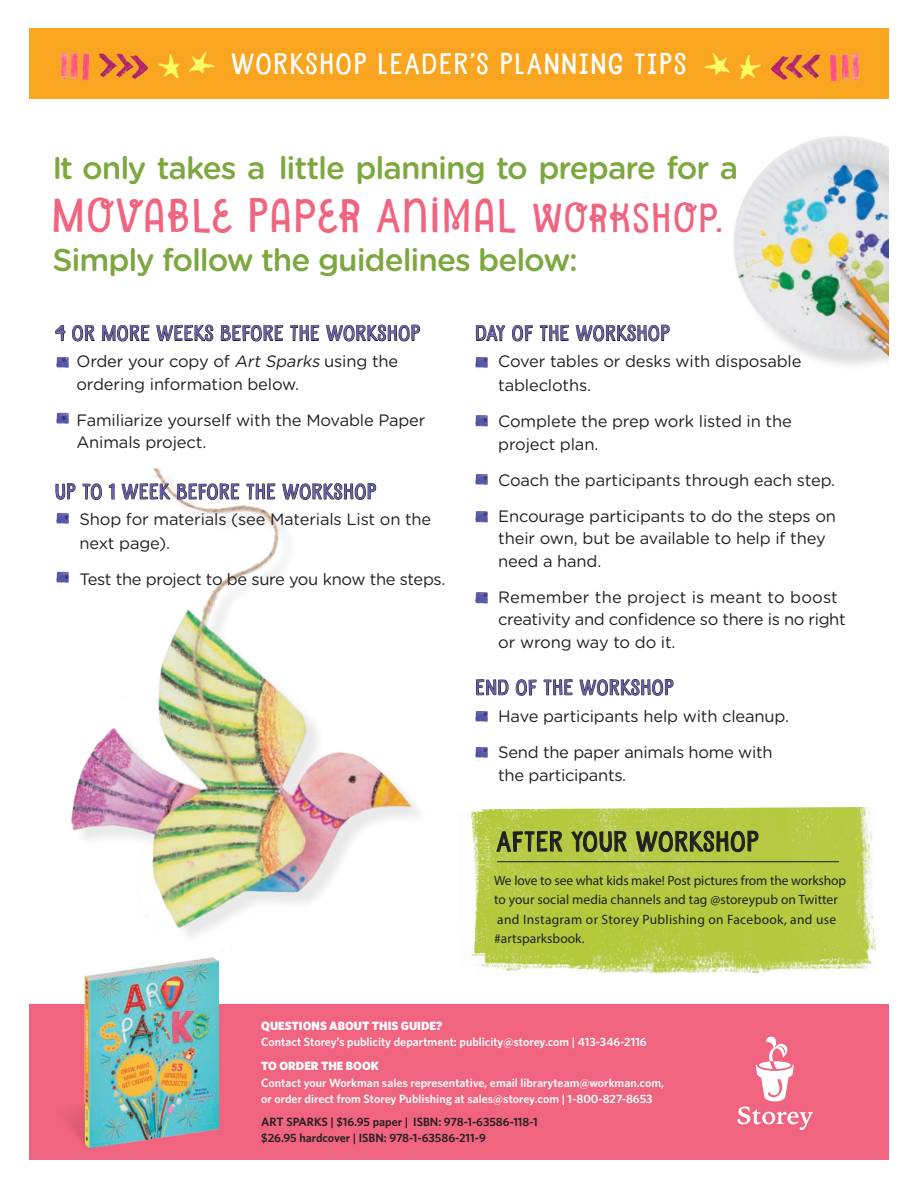
<style>
.page{position:relative;width:918px;height:1188px;background:#fff}
.page>*{position:absolute;margin:0;border:0;box-sizing:border-box;transform-origin:0 0}
.section_front_title{font:43.5px "Undersong Solid";letter-spacing:.08em;color:#f0647f}
.section_front_title-2{font:500 31.5px "Gotham Rounded";letter-spacing:-.035em;color:#7da73f}
.aside_a1_title{font:27px "Undersong Solid";letter-spacing:.1em;color:#fff}
.HEAD{font:25.5px "Undersong Solid";letter-spacing:.07em;color:#231f20}
.HEAD-2{font:19.5px "Undersong Solid";letter-spacing:.07em;color:#635faa}
.t1{font:16.5px/22.5px "Gotham Rounded";letter-spacing:-.01em;color:#231f20}
.aside_a3_p{font:13.5px/19.5px "Myriad Pro";letter-spacing:.005em;color:#231f20}
.t2{font:600 12px/16.5px "Whitney";color:#fff}
.t3{font:600 12px "Whitney";color:#231f20}
.s1{font-size:37.5px}
.s2{font-family:"Myriad Pro";font-size:12px;color:#6168a7}
.s3{font-style:italic}
.s4{font-weight:900}
</style>
<div class="page">
<img style="left:55px;top:468px;width:364px;height:497px">
<div style="left:29px;top:28px;width:860px;height:71px;background:#f9a520"></div>
<img style="left:98px;top:53px;width:51px;height:26px">
<img style="left:60px;top:52px;width:30px;height:29px">
<img style="left:189px;top:51px;width:26px;height:23px">
<img style="left:158px;top:54px;width:22px;height:25px">
<img style="left:770px;top:54px;width:51px;height:26px">
<img style="left:829px;top:53px;width:31px;height:29px">
<img style="left:704px;top:52px;width:26px;height:23px">
<img style="left:739px;top:55px;width:22px;height:25px">
<svg style="left:476px;top:325px;width:29px;height:17px"></svg>
<svg style="left:512px;top:325px;width:21px;height:17px"></svg>
<svg style="left:540px;top:324px;width:29px;height:17px"></svg>
<svg style="left:576px;top:324px;width:92px;height:18px"></svg>
<svg style="left:476px;top:679px;width:32px;height:16px"></svg>
<svg style="left:516px;top:679px;width:21px;height:17px"></svg>
<svg style="left:544px;top:679px;width:29px;height:16px"></svg>
<svg style="left:580px;top:679px;width:93px;height:17px"></svg>
<svg style="left:56px;top:483px;width:20px;height:22px"></svg>
<svg style="left:83px;top:483px;width:19px;height:17px"></svg>
<svg style="left:109px;top:484px;width:6px;height:16px"></svg>
<svg style="left:122px;top:481px;width:48px;height:21px"></svg>
<svg style="left:177px;top:483px;width:62px;height:17px"></svg>
<svg style="left:246px;top:481px;width:29px;height:19px"></svg>
<svg style="left:282px;top:481px;width:94px;height:21px"></svg>
<svg style="left:55px;top:325px;width:11px;height:16px"></svg>
<svg style="left:72px;top:325px;width:23px;height:17px"></svg>
<svg style="left:102px;top:324px;width:47px;height:18px"></svg>
<svg style="left:156px;top:324px;width:57px;height:18px"></svg>
<svg style="left:221px;top:325px;width:62px;height:17px"></svg>
<svg style="left:290px;top:324px;width:29px;height:17px"></svg>
<svg style="left:326px;top:324px;width:94px;height:18px"></svg>
<img style="left:475px;top:357px;width:13px;height:11px">
<img style="left:475px;top:415px;width:13px;height:12px">
<img style="left:475px;top:474px;width:13px;height:11px">
<img style="left:475px;top:511px;width:13px;height:12px">
<img style="left:475px;top:592px;width:13px;height:12px">
<img style="left:56px;top:357px;width:13px;height:11px">
<img style="left:56px;top:412px;width:13px;height:12px">
<img style="left:56px;top:512px;width:17px;height:14px">
<img style="left:56px;top:568px;width:17px;height:17px">
<img style="left:475px;top:711px;width:13px;height:11px">
<img style="left:475px;top:747px;width:13px;height:11px">
<div style="left:29px;top:1004px;width:860px;height:156px;background:#f0647f"></div>
<img style="left:55px;top:958px;width:163px;height:191px">
<svg style="left:737px;top:1107px;width:76px;height:23px"></svg>
<svg style="left:756px;top:1037px;width:38px;height:64px"></svg>
<img style="left:481px;top:807px;width:395px;height:167px">
<img style="left:471px;top:810px;width:335px;height:158px">
<svg style="left:496px;top:830px;width:66px;height:23px;background:#8f9e39"></svg>
<svg style="left:571px;top:815px;width:56px;height:39px;background:#a0b042"></svg>
<svg style="left:636px;top:829px;width:122px;height:24px;background:#8f9d3c"></svg>
<hr style="left:497px;top:861px;width:342px;height:1px;background:#231f20">
<img style="left:668px;top:136px;width:221px;height:229px">
<p class="aside_a1_title" style="left:232px;top:46px;width:456px">WORKSHOP LEADER’S PLANNING TIPS</p>
<p class="section_front_title-2" style="left:53px;top:145px;width:687px">It only takes a little planning to prepare for a</p>
<p class="section_front_title" style="left:53px;top:188px;width:671px">MOVABLE PAPER ANIMAL <span class="s1">WORKSHOP.</span></p>
<p class="section_front_title-2" style="left:53px;top:237px;width:527px">Simply follow the guidelines below:</p>
<p class="HEAD-2" style="left:56px;top:321px;width:366px">4 OR MORE WEEKS BEFORE THE WORKSHOP</p>
<p class="t1" style="left:76px;top:350px;width:323px;text-indent:-15px"><span class="s2">*</span> Order your copy of <span class="s3">ArtSparks</span> using the ordering information below.</p>
<p class="t1" style="left:76px;top:408px;width:351px;text-indent:-15px"><span class="s2">*</span> Familiarize yourself with the Movable Paper<br>Animals project.</p>
<p class="HEAD-2" style="left:56px;top:479px;width:322px">UP TO 1 WEEK BEFORE THE WORKSHOP</p>
<p class="t1" style="left:80px;top:506px;width:353px;line-height:24px;text-indent:-15px"><span class="s2">*</span> Shop for materials (see Materials List on the next page).</p>
<p class="t1" style="left:64px;top:567px;width:383px"><span class="s2">*</span> Test the project to be sure you know the steps.</p>
<p class="HEAD-2" style="left:476px;top:321px;width:195px">DAY OF THE WORKSHOP</p>
<p class="t1" style="left:498px;top:349px;width:305px;line-height:24px;text-indent:-15px"><span class="s2">*</span> Cover tables or desks with disposable tablecloths.</p>
<p class="t1" style="left:498px;top:410px;width:295px;text-indent:-15px"><span class="s2">*</span> Complete the prep work listed in the project plan.</p>
<p class="t1" style="left:483px;top:468px;width:354px"><span class="s2">*</span> Coach the participants through each step.</p>
<p class="t1" style="left:498px;top:504px;width:339px;text-indent:-15px"><span class="s2">*</span> Encourage participants to do the steps on their own, but be available to help if they need a hand.</p>
<p class="t1" style="left:498px;top:585px;width:349px;text-indent:-15px"><span class="s2">*</span> Remember the project is meant to boost creativity and confidence so there is no right or wrong way to do it.</p>
<p class="HEAD-2" style="left:476px;top:675px;width:199px">END OF THE WORKSHOP</p>
<p class="t1" style="left:483px;top:704px;width:308px"><span class="s2">*</span> Have participants help with cleanup.</p>
<p class="t1" style="left:498px;top:740px;width:276px;text-indent:-15px"><span class="s2">*</span> Send the paper animals home with the participants.</p>
<p class="HEAD" style="left:497px;top:825px;width:263px">AFTER YOUR WORKSHOP</p>
<p class="aside_a3_p" style="left:494px;top:870px;width:354px">We love to see what kids make! Post pictures from the workshop to your social media channels and tag @storeypub on Twitter and Instagram or Storey Publishing on Facebook, and use #artsparksbook.</p>
<p class="t2" style="left:261px;top:1017px;width:387px"><span class="s4">QUESTIONS ABOUT THIS GUIDE?<br></span>Contact Storey’s publicity department: publicity@storey.com | 413-346-2116</p>
<p class="t2" style="left:261px;top:1057px;width:404px"><span class="s4">TO ORDER THE BOOK<br></span>Contact your Workman sales representative, email libraryteam@workman.com, or order direct from Storey Publishing at sales@storey.com | 1-800-827-8653</p>
<p class="t3" style="left:261px;top:1113px;width:278px">ART SPARKS | $16.95 paper | ISBN: 978-1-63586-118-1</p>
<p class="t3" style="left:261px;top:1130px;width:226px">$26.95 hardcover | ISBN: 978-1-63586-211-9</p>
</div>
